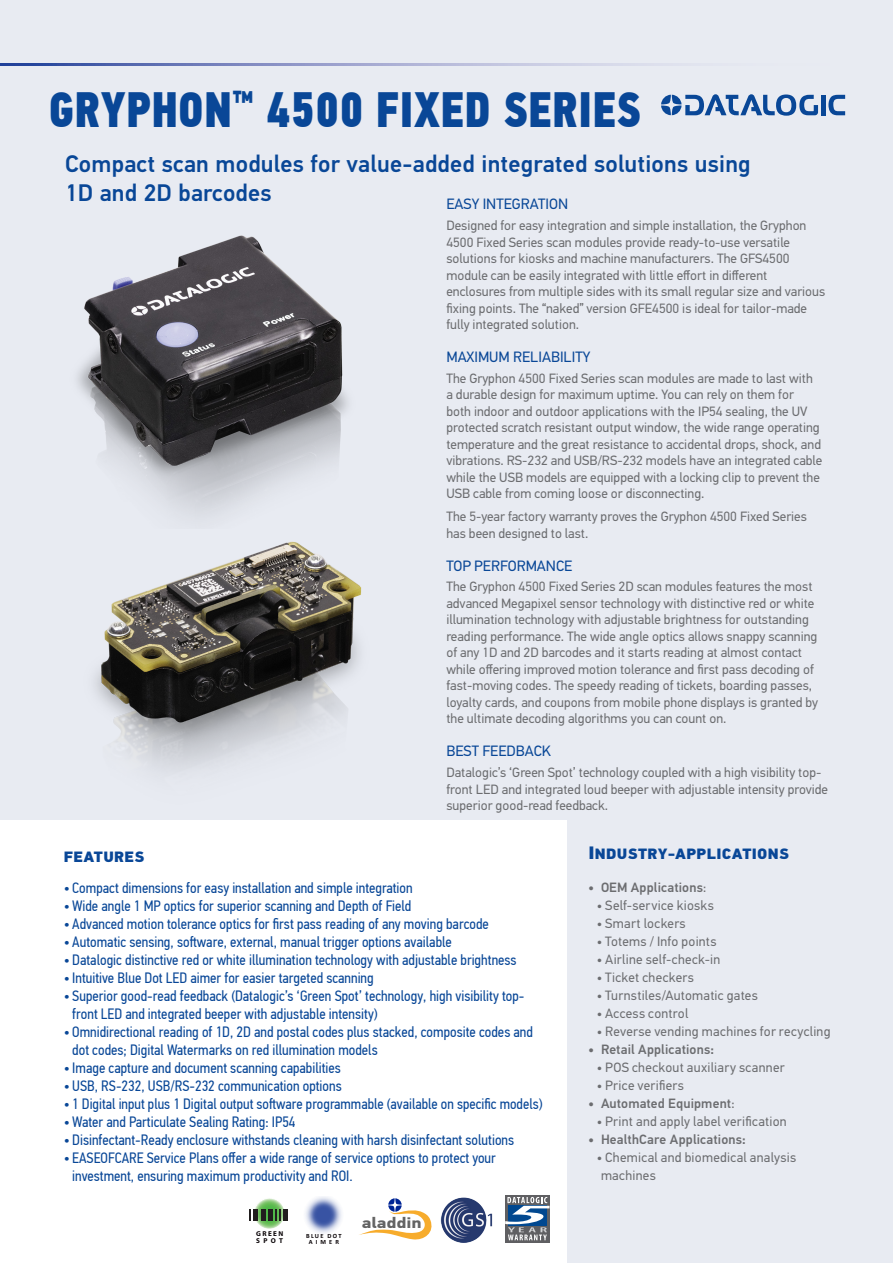
<style>
.page{position:relative;width:893px;height:1263px;background:#fff}
.page>*{position:absolute;margin:0;border:0;box-sizing:border-box;transform-origin:0 0}
.t1{font:49.5px "PF Din Text Cond Pro X Black";letter-spacing:.01em;color:#094797;scale:.89 1}
.t2{font:500 24px/28.8px "PF Din Text Pro";letter-spacing:.01em;color:#094797}
.t3{font:700 15.3px "PF Din Text Pro";color:#636363;scale:1.22 1}
.t4{font:15px/18px "PF Din Text Cond Pro";color:#094797}
.t5{font:15px "PF Din Text Pro";color:#094797}
.t6{font:900 15px "PF Din Text Pro";letter-spacing:.02em;color:#094797}
.t7{font:13.5px/16.5px "PF Din Text Pro";color:#6c6d70}
.t8{font:13.5px/18px "PF Din Text Pro";letter-spacing:.02em;color:#6c6d70}
.t9{font:500 13.5px "PF Din Text Pro";letter-spacing:.01em;color:#6c6d70}
.t10{font:13.5px "PF Din Text Pro";letter-spacing:.025em;color:#6c6d70}
.t11{font:700 7.05px/7.1px "Myriad Pro";letter-spacing:.2em;color:#080205}
.t12{font:700 6.45px/6.4px "Calibri";letter-spacing:.2em;color:#080205;text-align:center}
.s1{font-size:18px}
.s2{font-weight:400}
</style>
<div class="page">
<div style="left:0;top:0;width:892px;height:1263px;background:#e8ebf2"></div>
<svg style="left:0;top:64px;width:893px;height:1px"></svg>
<img style="left:94px;top:541px;width:268px;height:231px">
<img style="left:77px;top:235px;width:271px;height:282px">
<div style="left:0;top:820px;width:567px;height:442px;background:#fff"></div>
<div style="left:821px;top:95px;width:5px;height:20px;background:#094797"></div>
<svg style="left:828px;top:95px;width:17px;height:20px"></svg>
<svg style="left:661px;top:94px;width:157px;height:22px"></svg>
<img style="left:440px;top:1197px;width:53px;height:46px">
<svg style="left:254px;top:1198px;width:31px;height:31px"></svg>
<svg style="left:250px;top:1209px;width:8px;height:12px"></svg>
<hr style="left:261px;top:1209px;width:4px;height:12px;background:#211e1e">
<hr style="left:268px;top:1209px;width:4px;height:12px;background:#211e1e">
<svg style="left:275px;top:1209px;width:6px;height:12px"></svg>
<hr style="left:284px;top:1209px;width:4px;height:12px;background:#211e1e">
<svg style="left:359px;top:1198px;width:73px;height:42px"></svg>
<div style="left:505px;top:1195px;width:44px;height:48px;background:linear-gradient(to right,#5f5f62,#5f5f62)"></div>
<svg style="left:505px;top:1197px;width:45px;height:43px"></svg>
<img style="left:305px;top:1197px;width:37px;height:36px">
<p class="t1" style="left:49px;top:79px;width:667px">GRYPHON<sup>™</sup> 4500 FIXED SERIES</p>
<p class="t2" style="left:65px;top:150px;width:687px">Compact scan modules for value-added integrated solutions using<br>1D and 2D barcodes</p>
<p class="t5" style="left:446px;top:195px;width:123px">EASY INTEGRATION</p>
<p class="t7" style="left:446px;top:217px;width:380px">Designed for easy integration and simple installation, the Gryphon 4500 Fixed Series scan modules provide ready-to-use versatile solutions for kiosks and machine manufacturers. The GFS4500 module can be easily integrated with little effort in different enclosures from multiple sides with its small regular size and various fixing points. The “naked” version GFE4500 is ideal for tailor-made fully integrated solution.</p>
<p class="t5" style="left:446px;top:348px;width:145px">MAXIMUM RELIABILITY</p>
<p class="t7" style="left:446px;top:370px;width:377px">The Gryphon 4500 Fixed Series scan modules are made to last with a durable design for maximum uptime. You can rely on them for<br>both indoor and outdoor applications with the IP54 sealing, the UV protected scratch resistant output window, the wide range operating temperature and the great resistance to accidental drops, shock, and vibrations. RS-232 and USB/RS-232 models have an integrated cable while the USB models are equipped with a locking clip to prevent the USB cable from coming loose or disconnecting.</p>
<p class="t7" style="left:446px;top:508px;width:362px">The 5-year factory warranty proves the Gryphon 4500 Fixed Series has been designed to last.</p>
<p class="t5" style="left:446px;top:557px;width:127px">TOP PERFORMANCE</p>
<p class="t7" style="left:446px;top:579px;width:373px">The Gryphon 4500 Fixed Series 2D scan modules features the most advanced Megapixel sensor technology with distinctive red or white illumination technology with adjustable brightness for outstanding reading performance. The wide angle optics allows snappy scanning of any 1D and 2D barcodes and it starts reading at almost contact while offering improved motion tolerance and first pass decoding of fast-moving codes. The speedy reading of tickets, boarding passes, loyalty cards, and coupons from mobile phone displays is granted by the ultimate decoding algorithms you can count on.</p>
<p class="t5" style="left:446px;top:742px;width:106px">BEST FEEDBACK</p>
<p class="t7" style="left:446px;top:764px;width:383px">Datalogic’s ‘Green Spot’ technology coupled with a high visibility top&shy;front LED and integrated loud beeper with adjustable intensity provide superior good-read feedback.</p>
<p class="t6" style="left:64px;top:847px;width:82px">FEATURES</p>
<p class="t4" style="left:64px;top:879px;width:350px">• Compact dimensions for easy installation and simple integration</p>
<p class="t4" style="left:64px;top:897px;width:349px">• Wide angle 1 MP optics for superior scanning and Depth of Field</p>
<p class="t4" style="left:64px;top:915px;width:427px">• Advanced motion tolerance optics for first pass reading of any moving barcode</p>
<p class="t4" style="left:64px;top:933px;width:390px">• Automatic sensing, software, external, manual trigger options available</p>
<p class="t4" style="left:64px;top:951px;width:454px">• Datalogic distinctive red or white illumination technology with adjustable brightness</p>
<p class="t4" style="left:64px;top:969px;width:311px">• Intuitive Blue Dot LED aimer for easier targeted scanning</p>
<p class="t4" style="left:72px;top:987px;width:454px;text-indent:-9px">• Superior good-read feedback (Datalogic’s ‘Green Spot’ technology, high visibility top&shy;front LED and integrated beeper with adjustable intensity)</p>
<p class="t4" style="left:72px;top:1023px;width:462px;text-indent:-9px">• Omnidirectional reading of 1D, 2D and postal codes plus stacked, composite codes and dot codes; Digital Watermarks on red illumination models</p>
<p class="t4" style="left:64px;top:1059px;width:279px">• Image capture and document scanning capabilities</p>
<p class="t4" style="left:64px;top:1077px;width:279px">• USB, RS-232, USB/RS-232 communication options</p>
<p class="t4" style="left:64px;top:1095px;width:480px">• 1 Digital input plus 1 Digital output software programmable (available on specific models)</p>
<p class="t4" style="left:64px;top:1113px;width:233px">• Water and Particulate Sealing Rating: IP54</p>
<p class="t4" style="left:64px;top:1131px;width:452px">• Disinfectant-Ready enclosure withstands cleaning with harsh disinfectant solutions</p>
<p class="t4" style="left:72px;top:1149px;width:425px;text-indent:-9px">• EASEOFCARE Service Plans offer a wide range of service options to protect your investment, ensuring maximum productivity and ROI.</p>
<p class="t11" style="left:256px;top:1230px;width:29px">GREEN<br>SPOT</p>
<p class="t12" style="left:306px;top:1232px;width:37px">BLUE DOT<br>AIMER</p>
<p class="t3" style="left:362px;top:1213px;width:51px">aladdin</p>
<p class="t6" style="left:588px;top:844px;width:202px"><span class="s1">I</span>NDUSTRY-APPLICATIONS</p>
<p class="t9" style="left:588px;top:879px;width:120px">• OEM Applications<span class="s2">:</span></p>
<p class="t8" style="left:597px;top:896px;width:119px">• Self-service kiosks</p>
<p class="t10" style="left:597px;top:915px;width:91px">• Smart lockers</p>
<p class="t7" style="left:597px;top:933px;width:122px">• Totems / Info points</p>
<p class="t10" style="left:597px;top:951px;width:125px">• Airline self-check-in</p>
<p class="t10" style="left:597px;top:969px;width:99px">• Ticket checkers</p>
<p class="t7" style="left:597px;top:987px;width:163px">• Turnstiles/Automatic gates</p>
<p class="t8" style="left:597px;top:1004px;width:93px">• Access control</p>
<p class="t8" style="left:597px;top:1022px;width:235px">• Reverse vending machines for recycling</p>
<p class="t9" style="left:588px;top:1041px;width:127px">• Retail Applications:</p>
<p class="t10" style="left:597px;top:1059px;width:190px">• POS checkout auxiliary scanner</p>
<p class="t8" style="left:597px;top:1076px;width:89px">• Price verifiers</p>
<p class="t9" style="left:588px;top:1095px;width:148px">• Automated Equipment<span class="s2">:</span></p>
<p class="t8" style="left:597px;top:1112px;width:192px">• Print and apply label verification</p>
<p class="t9" style="left:588px;top:1131px;width:159px">• HealthCare Applications:</p>
<p class="t8" style="left:601px;top:1148px;width:197px;text-indent:-4px">• Chemical and biomedical analysis machines</p>
</div>
